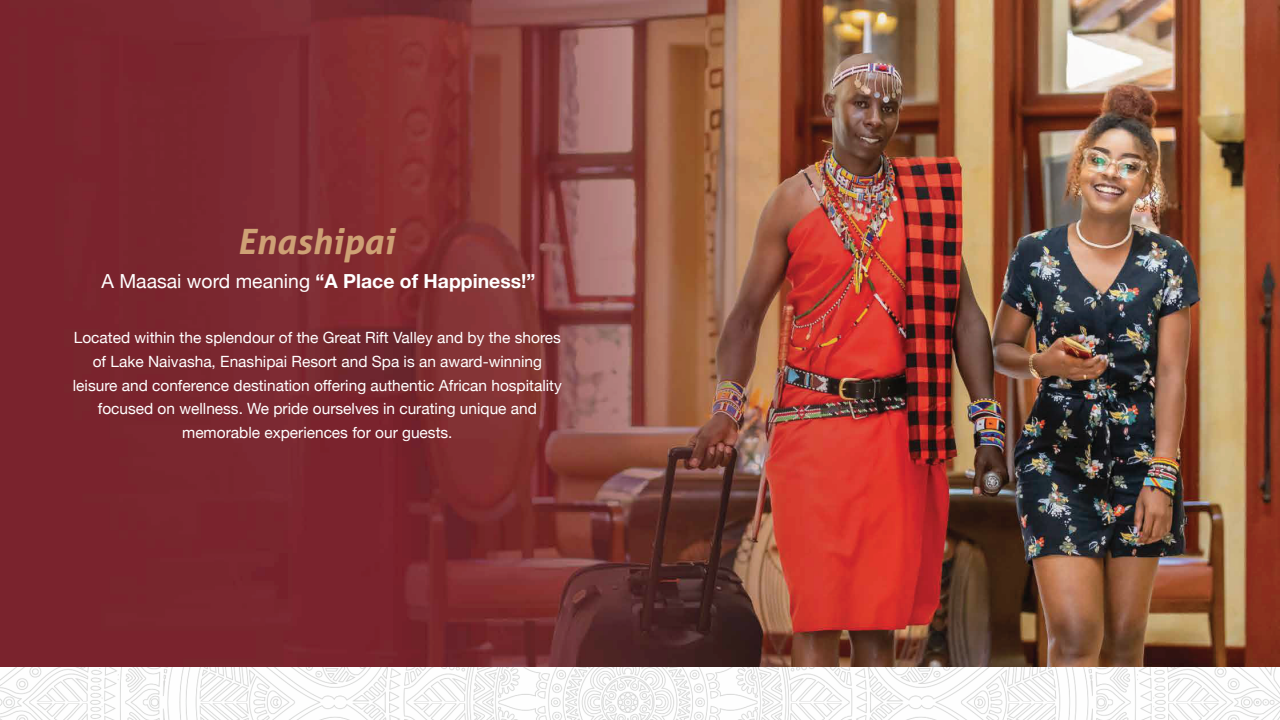
<style>
.page{position:relative;width:1280px;height:720px;background:#fff}
.page>*{position:absolute;margin:0;border:0;box-sizing:border-box;transform-origin:0 0}
.t1{font:italic 700 35px "Aller";color:#cea175}
.t2{font:700 19.4px "Helvetica Neue";color:#fff}
.t3{font:15.5px/23.9px "Helvetica Neue";color:#fff;text-align:center}
.s1{font-weight:400}
</style>
<div class="page">
<img style="left:0;top:0;width:1280px;height:668px">
<img style="left:0;top:668px;width:1280px;height:52px">
<h1 class="t1" style="left:237px;top:220px;width:159px">Enashipai</h1>
<p class="t2" style="left:101px;top:266px;width:436px"><span class="s1">A Maasai word meaning</span> “A Place of Happiness!”</p>
<p class="t3" style="left:73px;top:326px;width:491px">Located within the splendour of the Great Rift Valley and by the shores of Lake Naivasha, Enashipai Resort and Spa is an award-winning leisure and conference destination offering authentic African hospitality focused on wellness. We pride ourselves in curating unique and memorable experiences for our guests.</p>
</div>
